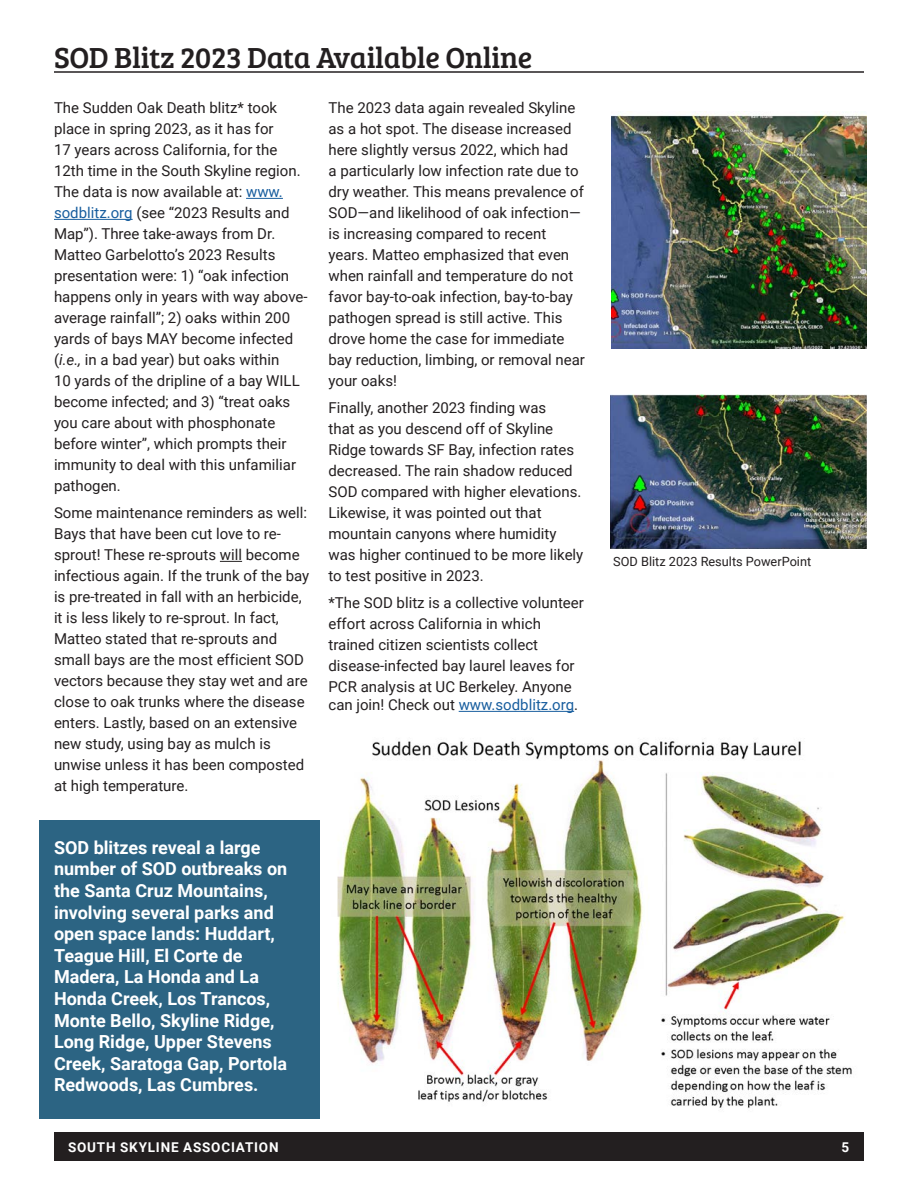
<style>
.page{position:relative;width:918px;height:1188px;background:#fff}
.page>*{position:absolute;margin:0;border:0;box-sizing:border-box;transform-origin:0 0}
.Heading_16_pt_bold{font:30px "Bree Serif";letter-spacing:-.01em;color:#231f20}
.subheads{font:700 18px/21.6px "Roboto";color:#fff}
.body{font:15px/21px "Roboto";color:#231f20}
.t1{font:700 13.5px "Roboto";letter-spacing:.06em;color:#fff}
.Mouse_type{font:12.75px "Roboto";color:#231f20}
.s1{color:#175d9e}
.s2{font-style:italic}
</style>
<div class="page">
<div style="left:54px;top:1133px;width:810px;height:28px;background:#231f20"></div>
<hr style="left:54px;top:71px;width:810px;height:2px;background:#231f20">
<div style="left:39px;top:821px;width:281px;height:298px;background:#2c6483"></div>
<hr style="left:246px;top:198px;width:37px;height:1px;background:#175d9e">
<hr style="left:54px;top:219px;width:79px;height:1px;background:#175d9e">
<svg style="left:220px;top:561px;width:22px;height:1px"></svg>
<hr style="left:459px;top:711px;width:115px;height:1px;background:#175d9e">
<img style="left:611px;top:111px;width:256px;height:238px">
<img style="left:610px;top:395px;width:257px;height:153px">
<img style="left:337px;top:741px;width:515px;height:367px">
<p class="Heading_16_pt_bold" style="left:54px;top:36px;width:480px">SOD Blitz 2023 Data Available Online</p>
<p class="body" style="left:54px;top:97px;width:255px">The Sudden Oak Death blitz* took place in spring 2023, as it has for<br>17 years across California, for the 12th time in the South Skyline region.<br>The data is now available at: <span class="s1">www. sodblitz.org</span> (see “2023 Results and Map”). Three take-aways from Dr.<br>Matteo Garbelotto’s 2023 Results presentation were: 1) “oak infection happens only in years with way above&shy;average rainfall”; 2) oaks within 200 yards of bays MAY become infected (<span class="s2">i.e.,</span> in a bad year) but oaks within<br>10 yards of the dripline of a bay WILL become infected; and 3) “treat oaks you care about with phosphonate before winter”, which prompts their immunity to deal with this unfamiliar pathogen.</p>
<p class="body" style="left:54px;top:502px;width:257px">Some maintenance reminders as well:<br>Bays that have been cut love to re&shy;sprout! These re-sprouts will become infectious again. If the trunk of the bay is pre-treated in fall with an herbicide, it is less likely to re-sprout. In fact, Matteo stated that re-sprouts and small bays are the most efficient SOD vectors because they stay wet and are close to oak trunks where the disease enters. Lastly, based on an extensive new study, using bay as mulch is unwise unless it has been composted at high temperature.</p>
<p class="body" style="left:328px;top:97px;width:258px">The 2023 data again revealed Skyline as a hot spot. The disease increased here slightly versus 2022, which had<br>a particularly low infection rate due to dry weather. This means prevalence of SOD—and likelihood of oak infection— is increasing compared to recent years. Matteo emphasized that even when rainfall and temperature do not favor bay-to-oak infection, bay-to-bay pathogen spread is still active. This drove home the case for immediate bay reduction, limbing, or removal near your oaks!</p>
<p class="body" style="left:328px;top:397px;width:256px">Finally, another 2023 finding was<br>that as you descend off of Skyline Ridge towards SF Bay, infection rates decreased. The rain shadow reduced SOD compared with higher elevations.<br>Likewise, it was pointed out that mountain canyons where humidity was higher continued to be more likely to test positive in 2023.</p>
<p class="body" style="left:328px;top:592px;width:257px">*The SOD blitz is a collective volunteer effort across California in which trained citizen scientists collect disease-infected bay laurel leaves for PCR analysis at UC Berkeley. Anyone</p>
<p class="body" style="left:328px;top:694px;width:251px">can join! Check out <span class="s1">www.sodblitz.org</span>.</p>
<p class="subheads" style="left:54px;top:836px;width:235px">SOD blitzes reveal a large number of SOD outbreaks on the Santa Cruz Mountains, involving several parks and open space lands: Huddart,<br>Teague Hill, El Corte de<br>Madera, La Honda and La<br>Honda Creek, Los Trancos,<br>Monte Bello, Skyline Ridge,<br>Long Ridge, Upper Stevens<br>Creek, Saratoga Gap, Portola<br>Redwoods, Las Cumbres.</p>
<p class="Mouse_type" style="left:613px;top:552px;width:200px">SOD Blitz 2023 Results PowerPoint</p>
<p class="t1" style="left:68px;top:1138px;width:212px">SOUTH SKYLINE ASSOCIATION</p>
<p class="t1" style="left:842px;top:1138px;width:9px">5</p>
</div>
